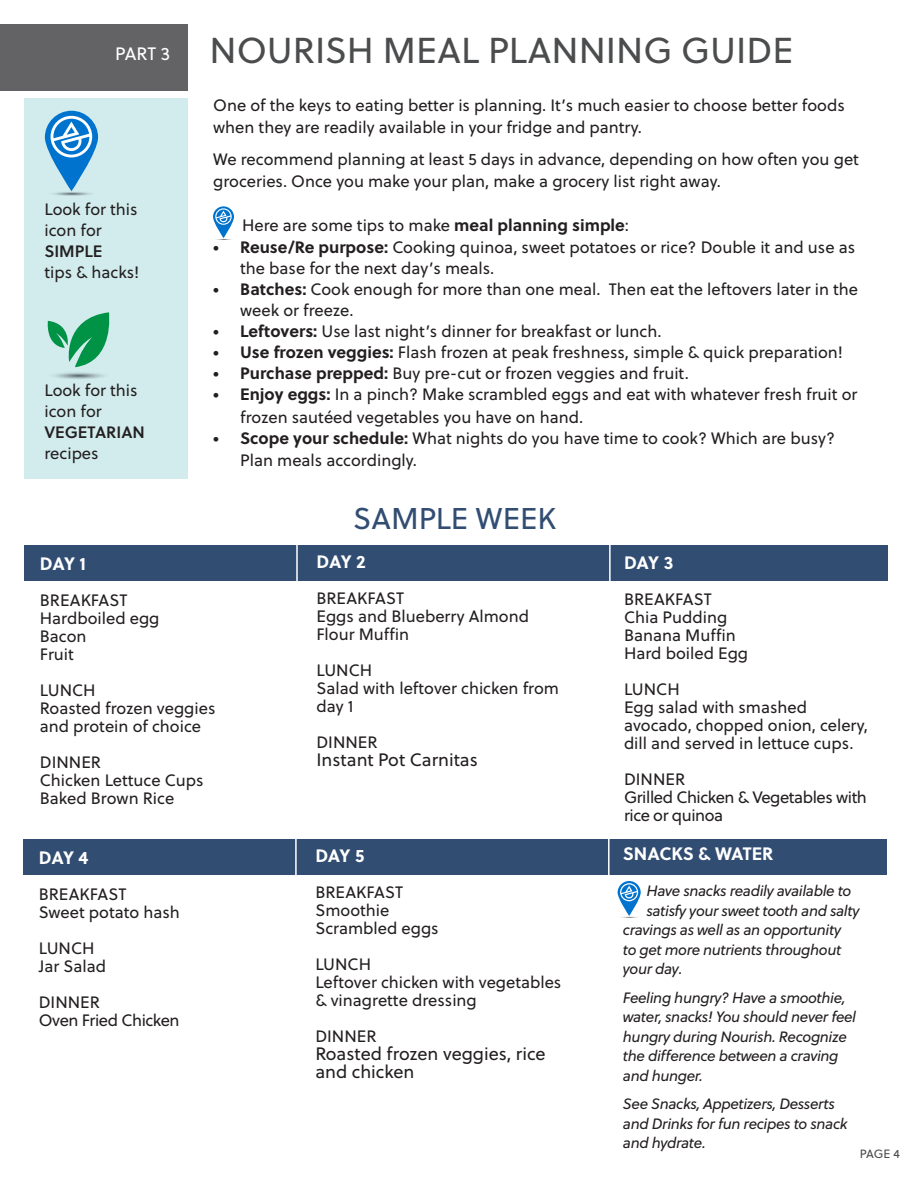
<style>
.page{position:relative;width:918px;height:1188px;background:#fff}
.page>*{position:absolute;margin:0;border:0;box-sizing:border-box;transform-origin:0 0}
.t1{font:36px "Soleil";color:#4b4c4d}
.t2{font:30px "Soleil";color:#324d72}
.t3{font:18px/18px "Soleil";color:#231f20}
.t4{font:700 18px "Soleil";letter-spacing:-.015em;color:#fff}
.t5{font:18px "Soleil";color:#fff}
.t6{font:16.5px/18px "Soleil";color:#231f20}
.t7{font:16.5px "Soleil";letter-spacing:-.025em;color:#231f20}
.t8{font:16.5px "Soleil Sb";color:#231f20}
.t9{font:italic 15px/19.5px "Soleil";letter-spacing:-.025em;color:#231f20}
.t10{font:12px "Soleil";color:#4b4c4d}
.s1{font-weight:700}
</style>
<div class="page">
<div style="left:24px;top:99px;width:163px;height:380px;background:#d2eced"></div>
<div style="left:0;top:24px;width:188px;height:67px;background:#636366"></div>
<div style="left:24px;top:545px;width:864px;height:36px;background:#324d72"></div>
<div style="left:23px;top:839px;width:864px;height:36px;background:#324d72"></div>
<hr style="left:296px;top:544px;width:2px;height:39px;background:#fff">
<hr style="left:295px;top:838px;width:2px;height:39px;background:#fff">
<hr style="left:609px;top:544px;width:2px;height:39px;background:#fff">
<hr style="left:608px;top:838px;width:2px;height:39px;background:#fff">
<svg style="left:45px;top:111px;width:53px;height:80px"></svg>
<svg style="left:53px;top:192px;width:38px;height:4px"></svg>
<svg style="left:51px;top:116px;width:41px;height:42px;background:#61a8e0"></svg>
<svg style="left:47px;top:312px;width:63px;height:67px"></svg>
<svg style="left:213px;top:206px;width:21px;height:32px"></svg>
<svg style="left:216px;top:239px;width:16px;height:1px"></svg>
<svg style="left:215px;top:208px;width:17px;height:17px"></svg>
<svg style="left:618px;top:881px;width:23px;height:35px"></svg>
<svg style="left:621px;top:916px;width:17px;height:2px"></svg>
<svg style="left:620px;top:883px;width:18px;height:18px"></svg>
<p class="t5" style="left:115px;top:41px;width:57px">PART 3</p>
<p class="t1" style="left:210px;top:25px;width:585px">NOURISH MEAL PLANNING GUIDE</p>
<p class="t6" style="left:213px;top:93px;width:633px;line-height:22.5px">One of the keys to eating better is planning. It’s much easier to choose better foods when they are readily available in your fridge and pantry.</p>
<p class="t6" style="left:213px;top:147px;width:647px;line-height:22.5px">We recommend planning at least 5 days in advance, depending on how often you get groceries. Once you make your plan, make a grocery list right away.</p>
<p class="t6" style="left:242px;top:215px;width:389px">Here are some tips to make <span class="s1">meal planning simple</span>:</p>
<p class="t6" style="left:240px;top:236px;width:617px;line-height:21px;text-indent:-27px"><span class="s1">• Reuse/Re purpose:</span> Cooking quinoa, sweet potatoes or rice? Double it and use as the base for the next day’s meals.</p>
<p class="t6" style="left:240px;top:278px;width:619px;line-height:21px;text-indent:-27px"><span class="s1">• Batches:</span> Cook enough for more than one meal. Then eat the leftovers later in the week or freeze.</p>
<p class="t6" style="left:213px;top:322px;width:450px"><span class="s1">• Leftovers:</span> Use last night’s dinner for breakfast or lunch.</p>
<p class="t6" style="left:213px;top:343px;width:631px"><span class="s1">• Use frozen veggies:</span> Flash frozen at peak freshness, simple &amp; quick preparation!</p>
<p class="t6" style="left:213px;top:364px;width:477px"><span class="s1">• Purchase prepped:</span> Buy pre-cut or frozen veggies and fruit.</p>
<p class="t6" style="left:240px;top:383px;width:619px;line-height:22.5px;text-indent:-27px"><span class="s1">• Enjoy eggs:</span> In a pinch? Make scrambled eggs and eat with whatever fresh fruit or frozen sautéed vegetables you have on hand.</p>
<p class="t6" style="left:240px;top:426px;width:597px;line-height:22.5px;text-indent:-27px"><span class="s1">• Scope your schedule:</span> What nights do you have time to cook? Which are busy?<br>Plan meals accordingly.</p>
<p class="t6" style="left:44px;top:198px;width:95px;line-height:21px">Look for this icon for</p>
<p class="t8" style="left:44px;top:238px;width:59px">SIMPLE</p>
<p class="t6" style="left:44px;top:262px;width:97px">tips &amp; hacks!</p>
<p class="t6" style="left:44px;top:379px;width:95px;line-height:21px">Look for this icon for</p>
<p class="t8" style="left:44px;top:420px;width:102px">VEGETARIAN</p>
<p class="t6" style="left:44px;top:444px;width:56px">recipes</p>
<p class="t4" style="left:40px;top:549px;width:48px">DAY 1</p>
<p class="t6" style="left:40px;top:590px;width:89px">BREAKFAST</p>
<p class="t6" style="left:40px;top:608px;width:121px">Hardboiled egg</p>
<p class="t6" style="left:40px;top:626px;width:48px">Bacon</p>
<p class="t6" style="left:40px;top:644px;width:36px">Fruit</p>
<p class="t6" style="left:40px;top:680px;width:57px">LUNCH</p>
<p class="t6" style="left:40px;top:698px;width:177px">Roasted frozen veggies</p>
<p class="t6" style="left:40px;top:716px;width:163px">and protein of choice</p>
<p class="t6" style="left:40px;top:752px;width:63px">DINNER</p>
<p class="t6" style="left:40px;top:770px;width:165px">Chicken Lettuce Cups</p>
<p class="t6" style="left:40px;top:788px;width:136px">Baked Brown Rice</p>
<p class="t4" style="left:39px;top:843px;width:51px">DAY 4</p>
<p class="t6" style="left:39px;top:884px;width:89px">BREAKFAST</p>
<p class="t6" style="left:39px;top:902px;width:143px">Sweet potato hash</p>
<p class="t6" style="left:39px;top:938px;width:57px">LUNCH</p>
<p class="t6" style="left:39px;top:956px;width:69px">Jar Salad</p>
<p class="t6" style="left:39px;top:992px;width:63px">DINNER</p>
<p class="t7" style="left:39px;top:1008px;width:142px">Oven Fried Chicken</p>
<p class="t2" style="left:353px;top:497px;width:205px">SAMPLE WEEK</p>
<p class="t4" style="left:316px;top:548px;width:51px">DAY 2</p>
<p class="t6" style="left:316px;top:589px;width:89px">BREAKFAST</p>
<p class="t6" style="left:316px;top:607px;width:214px">Eggs and Blueberry Almond<br>Flour Muffin</p>
<p class="t6" style="left:316px;top:661px;width:57px">LUNCH</p>
<p class="t6" style="left:316px;top:679px;width:244px">Salad with leftover chicken from day 1</p>
<p class="t6" style="left:316px;top:733px;width:63px">DINNER</p>
<p class="t3" style="left:316px;top:751px;width:163px">Instant Pot Carnitas</p>
<p class="t4" style="left:315px;top:842px;width:51px">DAY 5</p>
<p class="t6" style="left:315px;top:883px;width:89px">BREAKFAST</p>
<p class="t6" style="left:315px;top:901px;width:76px">Smoothie</p>
<p class="t6" style="left:315px;top:919px;width:125px">Scrambled eggs</p>
<p class="t6" style="left:315px;top:955px;width:57px">LUNCH</p>
<p class="t6" style="left:315px;top:973px;width:248px">Leftover chicken with vegetables &amp; vinagrette dressing</p>
<p class="t6" style="left:315px;top:1027px;width:63px">DINNER</p>
<p class="t3" style="left:315px;top:1045px;width:232px">Roasted frozen veggies, rice and chicken</p>
<p class="t4" style="left:624px;top:549px;width:51px">DAY 3</p>
<p class="t6" style="left:624px;top:590px;width:89px">BREAKFAST</p>
<p class="t6" style="left:624px;top:608px;width:105px">Chia Pudding</p>
<p class="t6" style="left:624px;top:626px;width:113px">Banana Muffin</p>
<p class="t6" style="left:624px;top:644px;width:126px">Hard boiled Egg</p>
<p class="t6" style="left:624px;top:680px;width:57px">LUNCH</p>
<p class="t6" style="left:624px;top:698px;width:246px">Egg salad with smashed avocado, chopped onion, celery, dill and served in lettuce cups.</p>
<p class="t6" style="left:624px;top:770px;width:63px">DINNER</p>
<p class="t7" style="left:624px;top:785px;width:244px">Grilled Chicken &amp; Vegetables with</p>
<p class="t7" style="left:624px;top:803px;width:101px">rice or quinoa</p>
<p class="t4" style="left:623px;top:840px;width:152px">SNACKS &amp; WATER</p>
<p class="t9" style="left:647px;top:881px;width:206px">Have snacks readily available to</p>
<p class="t9" style="left:623px;top:900px;width:238px;text-indent:24px">satisfy your sweet tooth and salty cravings as well as an opportunity</p>
<p class="t9" style="left:623px;top:939px;width:220px">to get more nutrients throughout</p>
<p class="t9" style="left:623px;top:959px;width:61px">your day.</p>
<p class="t9" style="left:623px;top:987px;width:235px">Feeling hungry? Have a smoothie, water, snacks! You should never feel hungry during Nourish. Recognize the difference between a craving</p>
<p class="t9" style="left:623px;top:1065px;width:82px">and hunger.</p>
<p class="t9" style="left:623px;top:1094px;width:213px">See Snacks, Appetizers, Desserts</p>
<p class="t9" style="left:623px;top:1113px;width:226px">and Drinks for fun recipes to snack and hydrate.</p>
<p class="t10" style="left:860px;top:1145px;width:42px">PAGE 4</p>
</div>
